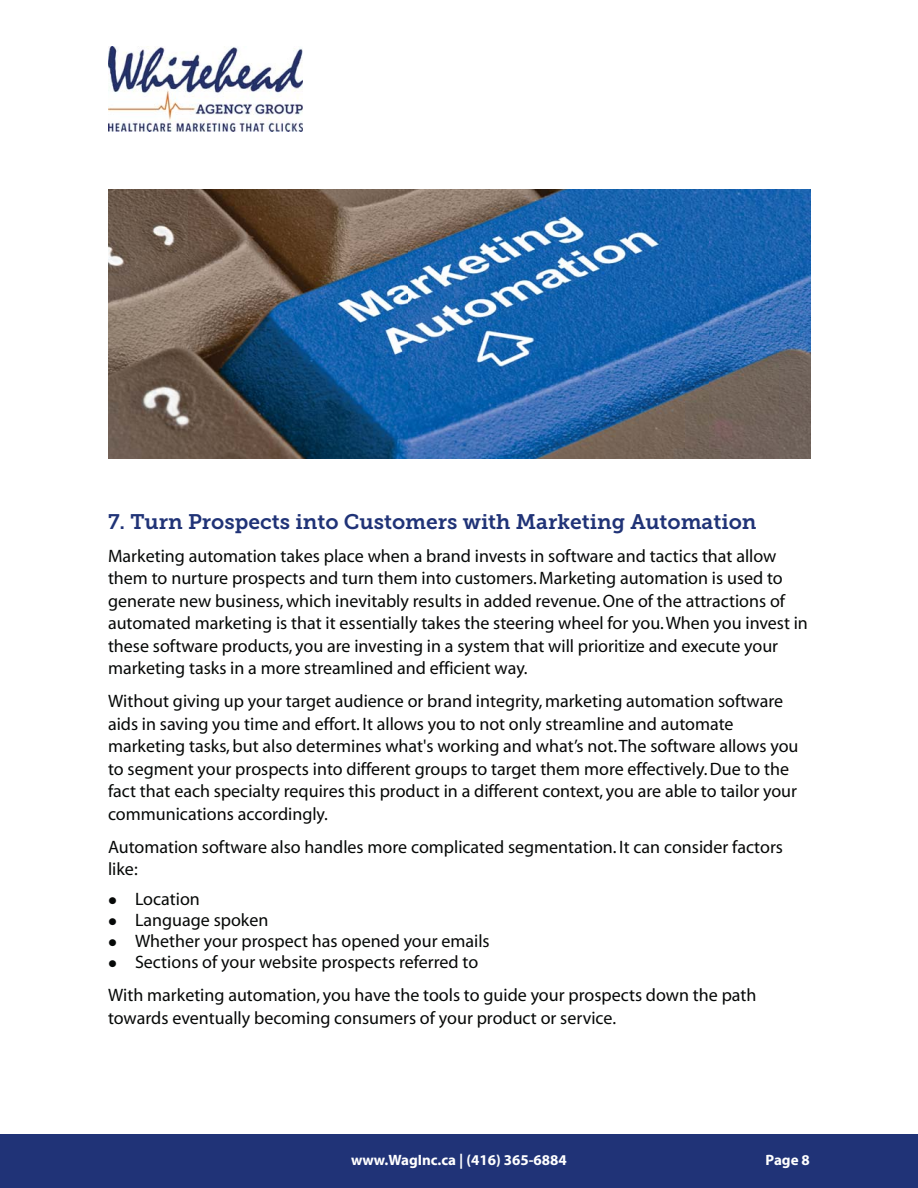
<style>
.page{position:relative;width:918px;height:1188px;background:#fff}
.page>*{position:absolute;margin:0;border:0;box-sizing:border-box;transform-origin:0 0}
.t1{font:21px "Museo Slab 700";color:#203377}
.t2{font:18px/22.5px "Myriad";color:#060807}
.t3{font:700 15px "Myriad";color:#fff}
</style>
<div class="page">
<img style="left:109px;top:46px;width:194px;height:86px">
<div style="left:0;top:1134px;width:918px;height:54px;background:#203377"></div>
<img style="left:108px;top:189px;width:702px;height:270px">
<p class="t1" style="left:108px;top:514px;width:650px">7. Turn Prospects into Customers with Marketing Automation</p>
<p class="t2" style="left:108px;top:546px;width:701px">Marketing automation takes place when a brand invests in software and tactics that allow them to nurture prospects and turn them into customers. Marketing automation is used to generate new business, which inevitably results in added revenue. One of the attractions of automated marketing is that it essentially takes the steering wheel for you. When you invest in these software products, you are investing in a system that will prioritize and execute your marketing tasks in a more streamlined and efficient way.</p>
<p class="t2" style="left:108px;top:691px;width:692px">Without giving up your target audience or brand integrity, marketing automation software aids in saving you time and effort. It allows you to not only streamline and automate marketing tasks, but also determines what's working and what’s not. The software allows you to segment your prospects into different groups to target them more effectively. Due to the fact that each specialty requires this product in a different context, you are able to tailor your communications accordingly.</p>
<p class="t2" style="left:108px;top:837px;width:677px">Automation software also handles more complicated segmentation. It can consider factors like:</p>
<p class="t2" style="left:135px;top:890px;width:356px;line-height:21px">Location<br>Language spoken<br>Whether your prospect has opened your emails<br>Sections of your website prospects referred to</p>
<p class="t2" style="left:108px;top:985px;width:650px">With marketing automation, you have the tools to guide your prospects down the path towards eventually becoming consumers of your product or service.</p>
<p class="t3" style="left:351px;top:1154px;width:217px">www.WagInc.ca | (416) 365-6884</p>
<p class="t3" style="left:766px;top:1154px;width:46px">Page 8</p>
</div>
